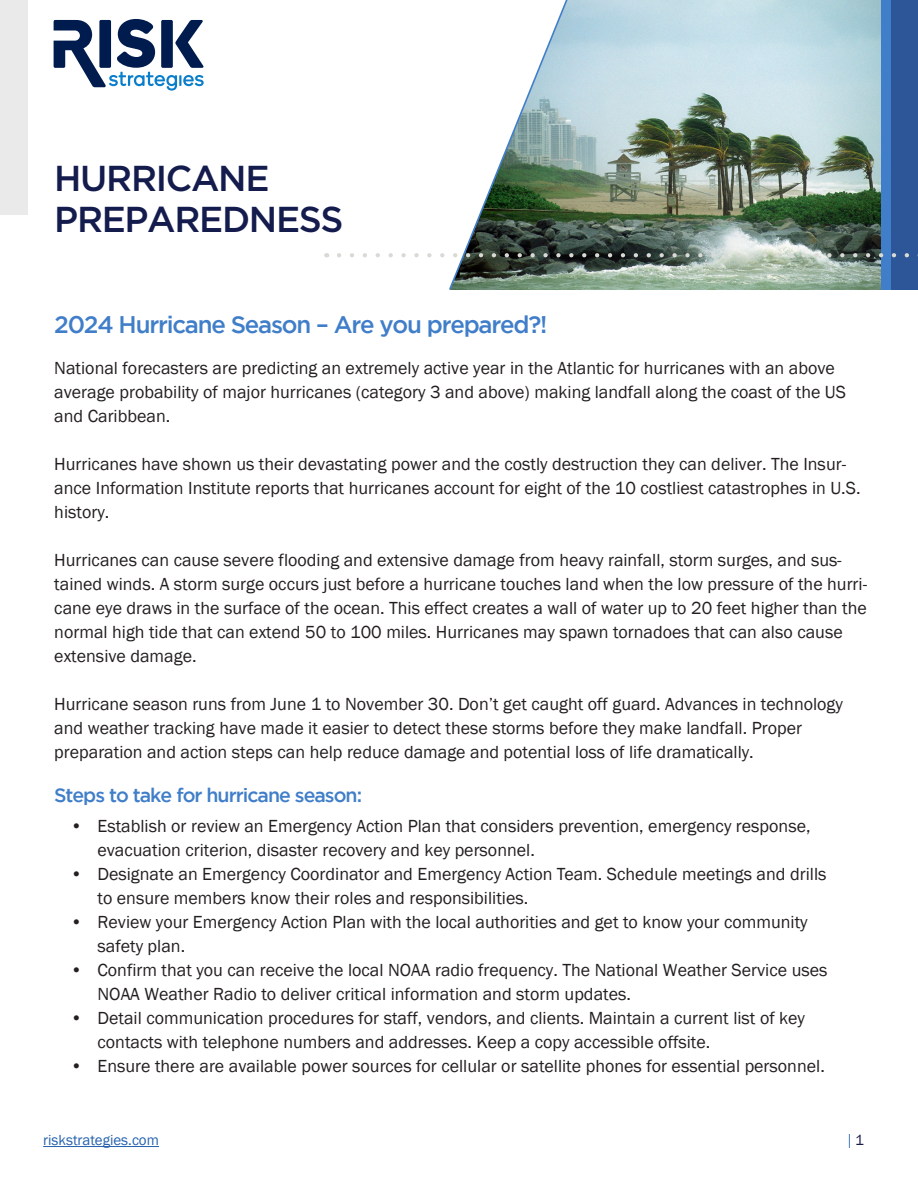
<style>
.page{position:relative;width:918px;height:1188px;background:#fff}
.page>*{position:absolute;margin:0;border:0;box-sizing:border-box;transform-origin:0 0}
.t1{font:500 36px/41.8px "Gotham";letter-spacing:-.035em;color:#141b4d}
.t2{font:500 24px "Gotham";letter-spacing:-.05em;color:#407ec9}
.t3{font:500 19.5px "Gotham";letter-spacing:-.05em;color:#407ec9}
.t4{font:18px/24px "Franklin Gothic";color:#231f20}
.t5{font:15px "Franklin Gothic";color:#2461ae}
.t6{font:15px "Franklin Gothic";color:#1a1c4b}
.s1{font-style:inherit}
</style>
<div class="page">
<div style="left:0;top:0;width:27px;height:215px;background:#eaeaea"></div>
<img style="left:339px;top:0;width:579px;height:290px">
<svg style="left:54px;top:19px;width:150px;height:72px"></svg>
<hr style="left:43px;top:1146px;width:116px;height:1px;background:#2461ae">
<svg style="left:849px;top:1134px;width:1px;height:14px"></svg>
<p class="t1" style="left:54px;top:157px;width:291px">HURRICANE<br>PREPAREDNESS</p>
<p class="t2" style="left:54px;top:311px;width:495px">202<span class="s1">4</span> Hurricane Season – Are you prepared?!</p>
<p class="t4" style="left:54px;top:356px;width:793px">National forecasters are predicting an extremely active year in the Atlantic for hurricanes with an above average probability of major hurricanes (category 3 and above) making landfall along the coast of the US and Caribbean.</p>
<p class="t4" style="left:54px;top:452px;width:808px">Hurricanes have shown us their devastating power and the costly destruction they can deliver. The Insur&shy;ance Information Institute reports that hurricanes account for eight of the 10 costliest catastrophes in U.S. history.</p>
<p class="t4" style="left:54px;top:548px;width:814px">Hurricanes can cause severe flooding and extensive damage from heavy rainfall, storm surges, and sus&shy;tained winds. A storm surge occurs just before a hurricane touches land when the low pressure of the hurri&shy;cane eye draws in the surface of the ocean. This effect creates a wall of water up to 20 feet higher than the normal high tide that can extend 50 to 100 miles. Hurricanes may spawn tornadoes that can also cause extensive damage.</p>
<p class="t4" style="left:54px;top:692px;width:790px">Hurricane season runs from June 1 to November 30. Don’t get caught off guard. Advances in technology and weather tracking have made it easier to detect these storms before they make landfall. Proper preparation and action steps can help reduce damage and potential loss of life dramatically.</p>
<p class="t3" style="left:54px;top:784px;width:310px">Steps to take for hurricane season:</p>
<p class="t4" style="left:98px;top:815px;width:715px;text-indent:-27px">• Establish or review an Emergency Action Plan that considers prevention, emergency response, evacuation criterion, disaster recovery and key personnel.</p>
<p class="t4" style="left:98px;top:863px;width:731px;text-indent:-27px">• Designate an Emergency Coordinator and Emergency Action Team. Schedule meetings and drills to ensure members know their roles and responsibilities.</p>
<p class="t4" style="left:98px;top:911px;width:712px;text-indent:-27px">• Review your Emergency Action Plan with the local authorities and get to know your community safety plan.</p>
<p class="t4" style="left:98px;top:959px;width:732px;text-indent:-27px">• Confirm that you can receive the local NOAA radio frequency. The National Weather Service uses<br>NOAA Weather Radio to deliver critical information and storm updates.</p>
<p class="t4" style="left:98px;top:1007px;width:709px;text-indent:-27px">• Detail communication procedures for staff, vendors, and clients. Maintain a current list of key contacts with telephone numbers and addresses. Keep a copy accessible offsite.</p>
<p class="t4" style="left:71px;top:1055px;width:756px">• Ensure there are available power sources for cellular or satellite phones for essential personnel.</p>
<p class="t5" style="left:43px;top:1131px;width:117px">riskstrategies.com</p>
<p class="t6" style="left:855px;top:1131px;width:10px">1</p>
</div>
